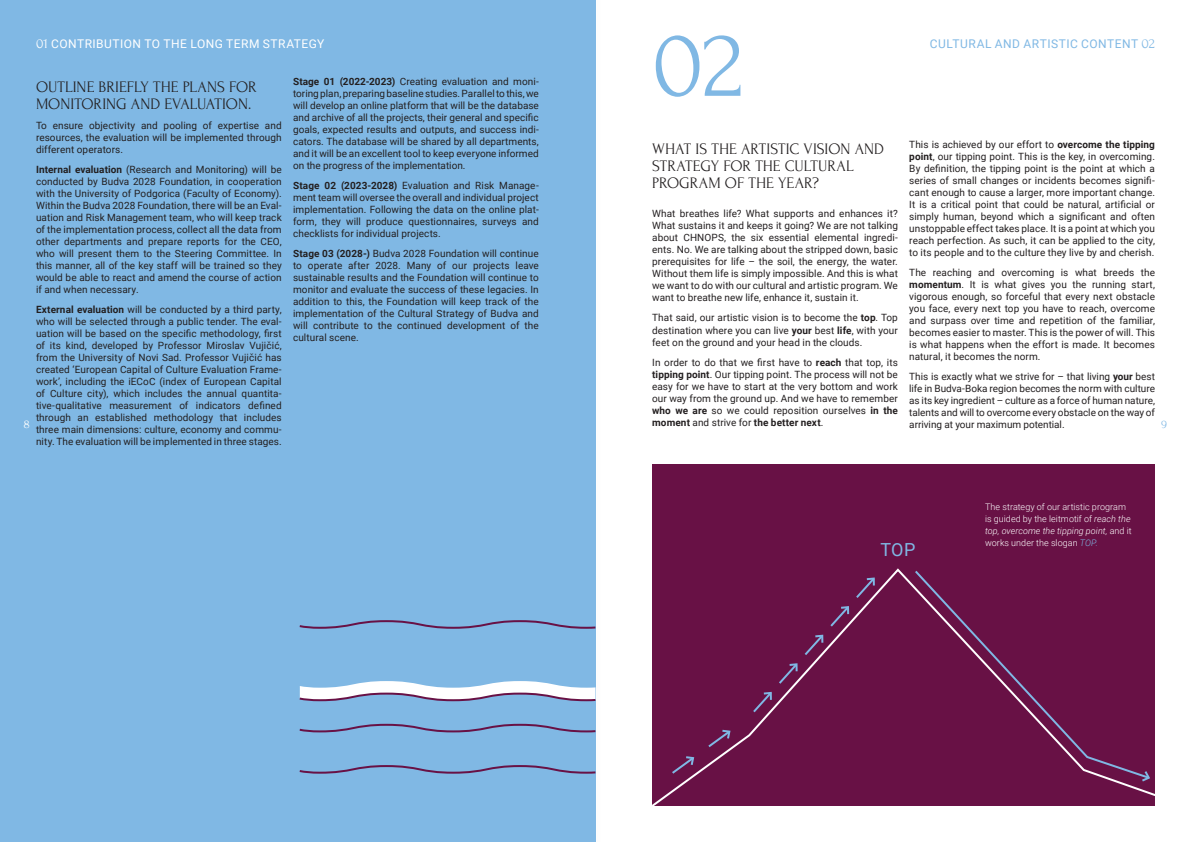
<style>
.page{position:relative;width:1191px;height:842px;background:#fff}
.page>*{position:absolute;margin:0;border:0;box-sizing:border-box;transform-origin:0 0}
.naslov_poglavlja{font:96.6px "Forum";color:#80b8e4}
.fokus_2{font:18px "Roboto";color:#80b8e4}
.pitanja_1{font:16px/17.3px "Forum";color:#231f20}
.naslov_poglavlja-2{font:12px "Roboto";letter-spacing:.035em;color:#fff}
.naslov_poglavlja-3{font:12px "Roboto";letter-spacing:.04em;color:#80b8e4}
.text{font:12px "Forum";color:#fff}
.text-2{font:12px "Forum";color:#80b8e4}
.text-3{font:10px/12px "Roboto";letter-spacing:.005em;color:#231f20;text-align:justify}
.text-4{font:300 9px/12px "Roboto";letter-spacing:.005em;color:#fff}
.s1{font-family:"Forum";font-size:14px}
.s2{font-weight:700}
.s3{font-style:italic}
.s4{font-style:italic;color:#80b8e4}
.s5{color:#80b8e4}
</style>
<div class="page">
<hr style="left:595px;top:0;width:1px;height:842px;background:#231f20">
<div style="left:0;top:0;width:595px;height:842px;background:#80b8e4"></div>
<svg style="left:299px;top:619px;width:297px;height:156px"></svg>
<div style="left:652px;top:465px;width:503px;height:341px;background:#681145"></div>
<svg style="left:652px;top:568px;width:503px;height:238px"></svg>
<svg style="left:913px;top:569px;width:238px;height:211px"></svg>
<svg style="left:1139px;top:769px;width:12px;height:14px"></svg>
<svg style="left:670px;top:755px;width:26px;height:21px"></svg>
<svg style="left:706px;top:728px;width:26px;height:21px"></svg>
<svg style="left:751px;top:576px;width:125px;height:138px"></svg>
<p class="naslov_poglavlja" style="left:652px;top:13px;width:93px">02</p>
<p class="naslov_poglavlja-2" style="left:36px;top:35px;width:290px"><span class="s1">01</span> CONTRIBUTION TO THE LONG TERM STRATEGY</p>
<p class="naslov_poglavlja-3" style="left:929px;top:35px;width:227px">CULTURAL AND ARTISTIC CONTENT <span class="s1">02</span></p>
<p class="text-3" style="left:293px;top:76px;width:247px"><span class="s2">Stage 01 (2022-2023)</span> Creating evaluation and moni&shy;toring plan, preparing baseline studies. Parallel to this, we will develop an online platform that will be the database and archive of all the projects, their general and specific goals, expected results and outputs, and success indi&shy;cators. The database will be shared by all departments, and it will be an excellent tool to keep everyone informed on the progress of the implementation.</p>
<p class="text-3" style="left:293px;top:180px;width:247px"><span class="s2">Stage 02 (2023-2028)</span> Evaluation and Risk Manage&shy;ment team will oversee the overall and individual project implementation. Following the data on the online plat&shy;form, they will produce questionnaires, surveys and checklists for individual projects.</p>
<p class="text-3" style="left:293px;top:248px;width:247px"><span class="s2">Stage 03 (2028-)</span> Budva 2028 Foundation will continue to operate after 2028. Many of our projects leave sustainable results and the Foundation will continue to monitor and evaluate the success of these legacies. In addition to this, the Foundation will keep track of the implementation of the Cultural Strategy of Budva and will contribute to the continued development of the cultural scene.</p>
<p class="pitanja_1" style="left:36px;top:78px;width:222px">OUTLINE BRIEFLY THE PLANS FOR<br>MONITORING AND EVALUATION.</p>
<p class="text-3" style="left:36px;top:119px;width:247px">To ensure objectivity and pooling of expertise and resources, the evaluation will be implemented through different operators.</p>
<p class="text-3" style="left:36px;top:163px;width:247px"><span class="s2">Internal evaluation</span> (Research and Monitoring) will be conducted by Budva 2028 Foundation, in cooperation with the University of Podgorica (Faculty of Economy).<br>Within the Budva 2028 Foundation, there will be an Eval&shy;uation and Risk Management team, who will keep track of the implementation process, collect all the data from other departments and prepare reports for the CEO, who will present them to the Steering Committee. In this manner, all of the key staff will be trained so they would be able to react and amend the course of action if and when necessary.</p>
<p class="text-3" style="left:36px;top:303px;width:247px"><span class="s2">External evaluation</span> will be conducted by a third party, who will be selected through a public tender. The eval&shy;uation will be based on the specific methodology, first of its kind, developed by Professor Miroslav Vujičić, from the University of Novi Sad. Professor Vujičić has created ‘European Capital of Culture Evaluation Frame&shy;work’, including the iECoC (index of European Capital of Culture city), which includes the annual quantita&shy;tive-qualitative measurement of indicators defined through an established methodology that includes three main dimensions: culture, economy and commu&shy;nity. The evaluation will be implemented in three stages.</p>
<p class="text-3" style="left:909px;top:138px;width:247px">This is achieved by our effort to <span class="s2">overcome the tipping point</span>, our tipping point. This is the key, in overcoming.<br>By definition, the tipping point is the point at which a series of small changes or incidents becomes signifi&shy;cant enough to cause a larger, more important change.<br>It is a critical point that could be natural, artificial or simply human, beyond which a significant and often unstoppable effect takes place. It is a point at which you reach perfection. As such, it can be applied to the city, to its people and to the culture they live by and cherish.</p>
<p class="text-3" style="left:909px;top:266px;width:247px">The reaching and overcoming is what breeds the <span class="s2">momentum</span>. It is what gives you the running start, vigorous enough, so forceful that every next obstacle you face, every next top you have to reach, overcome and surpass over time and repetition of the familiar, becomes easier to master. This is the power of will. This is what happens when the effort is made. It becomes natural, it becomes the norm.</p>
<p class="text-3" style="left:909px;top:370px;width:247px">This is exactly what we strive for – that living <span class="s2">your</span> best life in Budva-Boka region becomes the norm with culture as its key ingredient – culture as a force of human nature, talents and will to overcome every obstacle on the way of arriving at your maximum potential.</p>
<p class="pitanja_1" style="left:652px;top:140px;width:233px">WHAT IS THE ARTISTIC VISION AND<br>STRATEGY FOR THE CULTURAL<br>PROGRAM OF THE YEAR?</p>
<p class="text-3" style="left:652px;top:208px;width:247px">What breathes life? What supports and enhances it?<br>What sustains it and keeps it going? We are not talking about CHNOPS, the six essential elemental ingredi&shy;ents. No. We are talking about the stripped down, basic prerequisites for life – the soil, the energy, the water.<br>Without them life is simply impossible. And this is what we want to do with our cultural and artistic program. We want to breathe new life, enhance it, sustain it.</p>
<p class="text-3" style="left:652px;top:312px;width:247px">That said, our artistic vision is to become the <span class="s2">top</span>. Top destination where you can live <span class="s2">your</span> best <span class="s2">life</span>, with your feet on the ground and your head in the clouds.</p>
<p class="text-3" style="left:652px;top:356px;width:247px">In order to do that we first have to <span class="s2">reach</span> that top, its <span class="s2">tipping point</span>. Our tipping point. The process will not be easy for we have to start at the very bottom and work our way from the ground up. And we have to remember <span class="s2">who we are</span> so we could reposition ourselves <span class="s2">in the moment</span> and strive for <span class="s2">the better next</span>.</p>
<p class="text" style="left:24px;top:418px;width:8px">8</p>
<p class="text-2" style="left:1161px;top:418px;width:7px">9</p>
<p class="fokus_2" style="left:880px;top:537px;width:37px">TOP</p>
<p class="text-4" style="left:985px;top:501px;width:148px">The strategy of our artistic program is guided by the leitmotif of <span class="s3">reach the top, overcome the tipping point,</span> and it works under the slogan <span class="s4">TOP</span><span class="s5">.</span></p>
</div>
